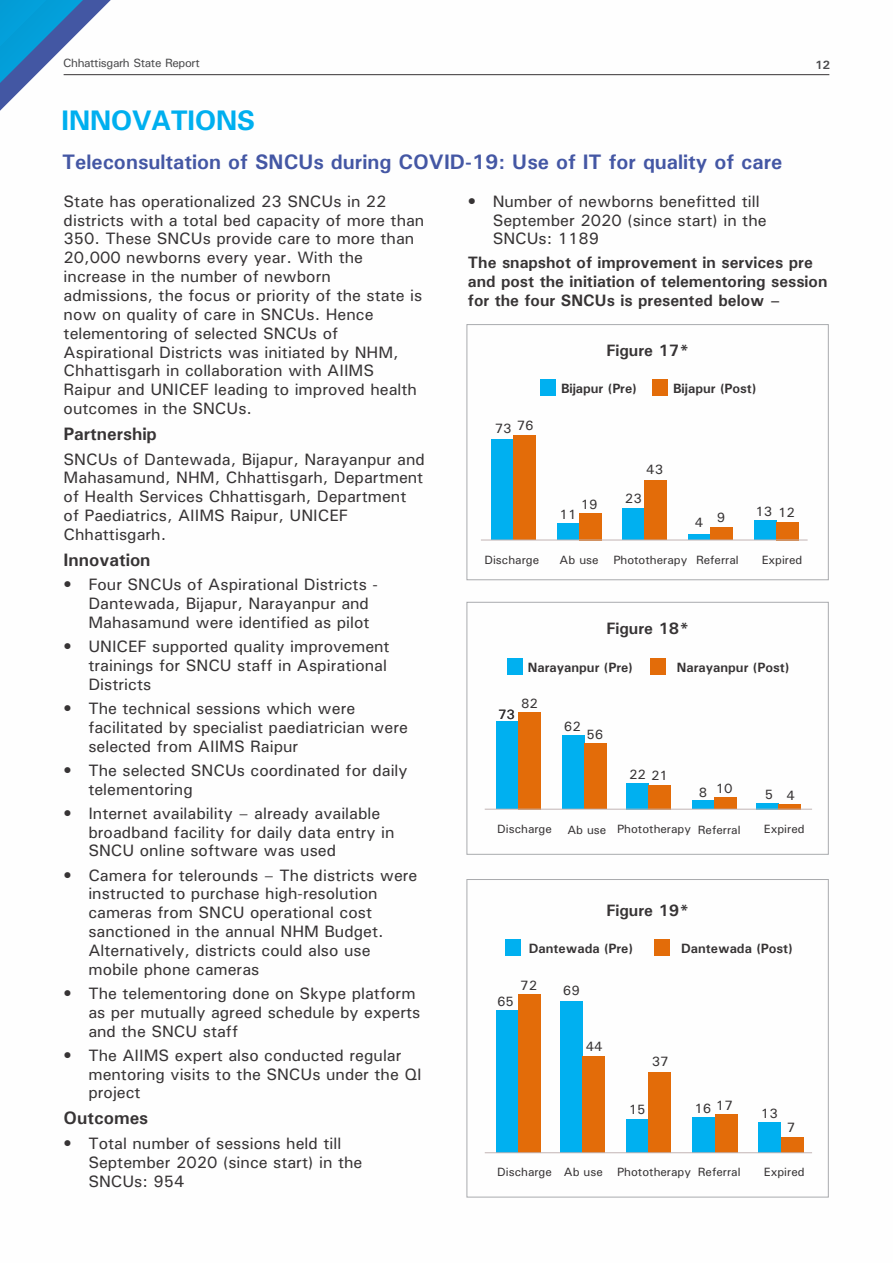
<style>
.page{position:relative;width:893px;height:1263px;background:#fff}
.page>*{position:absolute;margin:0;border:0;box-sizing:border-box;transform-origin:0 0}
.t1{font:700 27px "Univers 65";color:#00afef}
.t2{font:700 21px "Univers";color:#4457a4}
.t3{font:700 18px "Univers";color:#373435}
.t4{font:500 16.5px/18.9px "Univers";color:#373435}
.t5{font:700 16.5px/18.9px "Univers";color:#373435}
.t6{font:700 13.5px "Univers";color:#373435}
.t7{font:500 13.5px "Univers";color:#373435}
.t8{font:500 12px "Univers";color:#373435}
.t9{font:500 12px "Univers";letter-spacing:-.03em;color:#4b4b4d}
.t10{font:700 12px "Univers";color:#4b4b4d}
</style>
<div class="page">
<svg style="left:0;top:0;width:162px;height:111px"></svg>
<hr style="left:64px;top:74px;width:765px;height:1px;background:#373435">
<div style="left:467px;top:879px;width:362px;height:318px;border:1px solid #a9abae"></div>
<div style="left:467px;top:602px;width:362px;height:253px;border:1px solid #a9abae"></div>
<div style="left:467px;top:324px;width:362px;height:256px;border:1px solid #a9abae"></div>
<div style="left:491px;top:439px;width:22px;height:101px;background:#00b0f0"></div>
<div style="left:513px;top:435px;width:23px;height:105px;background:#e36c09"></div>
<div style="left:557px;top:523px;width:23px;height:17px;background:#00b0f0"></div>
<div style="left:580px;top:513px;width:22px;height:27px;background:#e36c09"></div>
<div style="left:622px;top:508px;width:22px;height:32px;background:#00b0f0"></div>
<div style="left:644px;top:481px;width:23px;height:59px;background:#e36c09"></div>
<div style="left:688px;top:534px;width:23px;height:6px;background:#00b0f0"></div>
<div style="left:711px;top:527px;width:22px;height:13px;background:#e36c09"></div>
<div style="left:754px;top:521px;width:22px;height:19px;background:#00b0f0"></div>
<div style="left:776px;top:522px;width:23px;height:18px;background:#e36c09"></div>
<div style="left:540px;top:380px;width:16px;height:16px;background:#00b0f0"></div>
<div style="left:652px;top:380px;width:16px;height:16px;background:#e36c09"></div>
<hr style="left:481px;top:540px;width:327px;height:1px;background:#c2b4b4">
<div style="left:507px;top:658px;width:16px;height:17px;background:#00b0f0"></div>
<div style="left:649px;top:658px;width:16px;height:17px;background:#e36c09"></div>
<div style="left:496px;top:722px;width:23px;height:87px;background:#00b0f0"></div>
<div style="left:519px;top:712px;width:22px;height:97px;background:#e36c09"></div>
<div style="left:562px;top:736px;width:22px;height:73px;background:#00b0f0"></div>
<div style="left:584px;top:743px;width:23px;height:66px;background:#e36c09"></div>
<div style="left:626px;top:783px;width:22px;height:26px;background:#00b0f0"></div>
<div style="left:648px;top:785px;width:23px;height:24px;background:#e36c09"></div>
<div style="left:692px;top:801px;width:22px;height:8px;background:#00b0f0"></div>
<div style="left:714px;top:797px;width:23px;height:12px;background:#e36c09"></div>
<div style="left:756px;top:803px;width:23px;height:6px;background:#00b0f0"></div>
<div style="left:779px;top:804px;width:22px;height:5px;background:#e36c09"></div>
<div style="left:496px;top:1010px;width:23px;height:143px;background:#00b0f0"></div>
<div style="left:519px;top:994px;width:22px;height:159px;background:#e36c09"></div>
<div style="left:560px;top:1001px;width:23px;height:152px;background:#00b0f0"></div>
<div style="left:583px;top:1056px;width:22px;height:97px;background:#e36c09"></div>
<div style="left:626px;top:1119px;width:23px;height:34px;background:#00b0f0"></div>
<div style="left:649px;top:1073px;width:22px;height:80px;background:#e36c09"></div>
<div style="left:693px;top:1117px;width:22px;height:36px;background:#00b0f0"></div>
<div style="left:715px;top:1114px;width:22px;height:39px;background:#e36c09"></div>
<div style="left:759px;top:1122px;width:22px;height:31px;background:#00b0f0"></div>
<div style="left:781px;top:1137px;width:22px;height:16px;background:#e36c09"></div>
<div style="left:505px;top:939px;width:16px;height:17px;background:#00b0f0"></div>
<div style="left:654px;top:939px;width:16px;height:17px;background:#e36c09"></div>
<hr style="left:485px;top:1152px;width:327px;height:1px;background:#c2b4b4">
<hr style="left:485px;top:809px;width:327px;height:1px;background:#c2b4b4">
<p class="t9" style="left:63px;top:59px;width:138px">Chhattisgarh State Report</p>
<h1 class="t1" style="left:62px;top:110px;width:195px">INNOVATIONS</h1>
<p class="t2" style="left:62px;top:154px;width:722px">Teleconsultation of SNCUs during COVID-19: Use of IT for quality of care</p>
<p class="t10" style="left:815px;top:61px;width:16px">12</p>
<p class="t4" style="left:64px;top:193px;width:362px">State has operationalized 23 SNCUs in 22 districts with a total bed capacity of more than 350. These SNCUs provide care to more than 20,000 newborns every year. With the increase in the number of newborn admissions, the focus or priority of the state is now on quality of care in SNCUs. Hence telementoring of selected SNCUs of Aspirational Districts was initiated by NHM, Chhattisgarh in collaboration with AIIMS Raipur and UNICEF leading to improved health outcomes in the SNCUs.</p>
<p class="t3" style="left:64px;top:428px;width:95px">Partnership</p>
<p class="t4" style="left:64px;top:451px;width:363px">SNCUs of Dantewada, Bijapur, Narayanpur and Mahasamund, NHM, Chhattisgarh, Department of Health Services Chhattisgarh, Department of Paediatrics, AIIMS Raipur, UNICEF Chhattisgarh.</p>
<p class="t3" style="left:64px;top:553px;width:88px">Innovation</p>
<p class="t4" style="left:88px;top:577px;width:291px;text-indent:-25px">• Four SNCUs of Aspirational Districts -<br>Dantewada, Bijapur, Narayanpur and<br>Mahasamund were identified as pilot</p>
<p class="t4" style="left:88px;top:638px;width:303px;text-indent:-25px">• UNICEF supported quality improvement trainings for SNCU staff in Aspirational<br>Districts</p>
<p class="t4" style="left:88px;top:700px;width:321px;text-indent:-25px">• The technical sessions which were facilitated by specialist paediatrician were selected from AIIMS Raipur</p>
<p class="t4" style="left:88px;top:762px;width:321px;text-indent:-25px">• The selected SNCUs coordinated for daily telementoring</p>
<p class="t4" style="left:88px;top:805px;width:308px;text-indent:-25px">• Internet availability – already available broadband facility for daily data entry in<br>SNCU online software was used</p>
<p class="t4" style="left:88px;top:867px;width:331px;text-indent:-25px">• Camera for telerounds – The districts were instructed to purchase high-resolution cameras from SNCU operational cost sanctioned in the annual NHM Budget.<br>Alternatively, districts could also use mobile phone cameras</p>
<p class="t4" style="left:88px;top:985px;width:334px;text-indent:-25px">• The telementoring done on Skype platform as per mutually agreed schedule by experts and the SNCU staff</p>
<p class="t4" style="left:88px;top:1047px;width:335px;text-indent:-25px">• The AIIMS expert also conducted regular mentoring visits to the SNCUs under the QI project</p>
<p class="t3" style="left:64px;top:1112px;width:86px">Outcomes</p>
<p class="t4" style="left:88px;top:1135px;width:275px;text-indent:-25px">• Total number of sessions held till<br>September 2020 (since start) in the<br>SNCUs: 954</p>
<p class="t4" style="left:493px;top:193px;width:275px;text-indent:-25px">• Number of newborns benefitted till<br>September 2020 (since start) in the<br>SNCUs: 1189</p>
<p class="t5" style="left:468px;top:255px;width:361px">The snapshot of improvement in services pre and post the initiation of telementoring session for the four SNCUs is presented below –</p>
<p class="t5" style="left:606px;top:342px;width:85px">Figure 17*</p>
<p class="t7" style="left:495px;top:422px;width:40px">73 76</p>
<p class="t6" style="left:561px;top:384px;width:77px">Bijapur (Pre)</p>
<p class="t6" style="left:673px;top:384px;width:85px">Bijapur (Post)</p>
<p class="t7" style="left:560px;top:509px;width:18px">11</p>
<p class="t7" style="left:581px;top:499px;width:18px">19</p>
<p class="t7" style="left:646px;top:465px;width:18px">43</p>
<p class="t7" style="left:625px;top:494px;width:18px">23</p>
<p class="t7" style="left:695px;top:516px;width:32px">4 9</p>
<p class="t7" style="left:755px;top:507px;width:41px">13 12</p>
<p class="t8" style="left:484px;top:556px;width:56px">Discharge</p>
<p class="t8" style="left:560px;top:556px;width:181px">Ab use Phototherapy Referral</p>
<p class="t8" style="left:762px;top:556px;width:42px">Expired</p>
<p class="t5" style="left:606px;top:621px;width:85px">Figure 18*</p>
<p class="t6" style="left:528px;top:663px;width:106px">Narayanpur (Pre)</p>
<p class="t6" style="left:677px;top:663px;width:114px">Narayanpur (Post)</p>
<p class="t7" style="left:521px;top:699px;width:18px">82</p>
<p class="t7" style="left:498px;top:709px;width:18px">73</p>
<p class="t7" style="left:564px;top:722px;width:18px">62</p>
<p class="t7" style="left:586px;top:730px;width:18px">56</p>
<p class="t7" style="left:629px;top:770px;width:40px">22 21</p>
<p class="t7" style="left:699px;top:783px;width:35px">8 10</p>
<p class="t7" style="left:765px;top:790px;width:32px">5 4</p>
<p class="t8" style="left:497px;top:825px;width:56px">Discharge</p>
<p class="t8" style="left:567px;top:826px;width:175px">Ab use Phototherapy Referral</p>
<p class="t8" style="left:764px;top:825px;width:42px">Expired</p>
<p class="t7" style="left:497px;top:996px;width:18px">65</p>
<p class="t5" style="left:606px;top:902px;width:85px">Figure 19*</p>
<p class="t6" style="left:529px;top:944px;width:106px">Dantewada (Pre)</p>
<p class="t6" style="left:681px;top:944px;width:113px">Dantewada (Post)</p>
<p class="t7" style="left:563px;top:986px;width:18px">69</p>
<p class="t7" style="left:520px;top:980px;width:18px">72</p>
<p class="t7" style="left:586px;top:1041px;width:18px">44</p>
<p class="t7" style="left:652px;top:1057px;width:18px">37</p>
<p class="t7" style="left:629px;top:1104px;width:18px">15</p>
<p class="t7" style="left:694px;top:1102px;width:40px">16 17</p>
<p class="t7" style="left:761px;top:1109px;width:18px">13</p>
<p class="t7" style="left:787px;top:1122px;width:10px">7</p>
<p class="t8" style="left:497px;top:1168px;width:245px">Discharge Ab use Phototherapy Referral</p>
<p class="t8" style="left:764px;top:1168px;width:42px">Expired</p>
</div>
